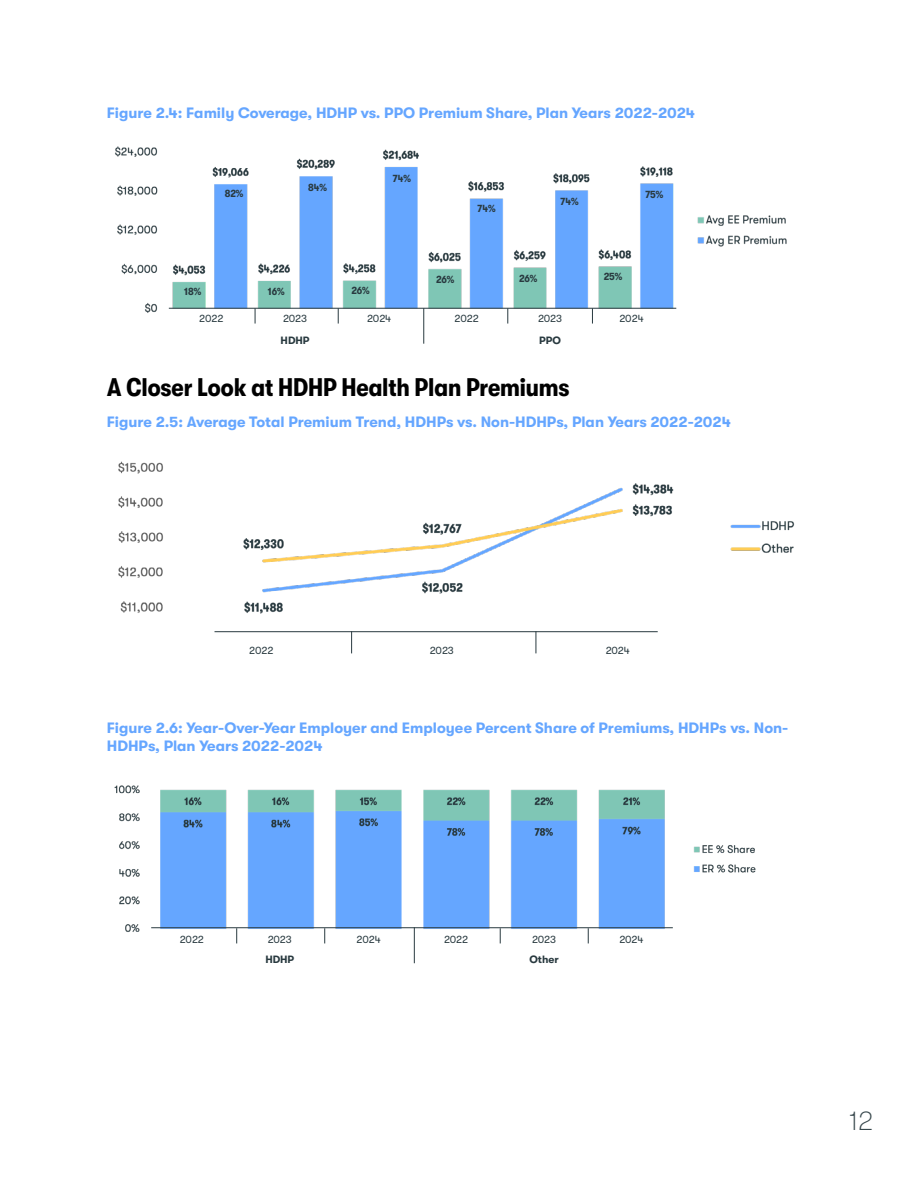
<style>
.page{position:relative;width:918px;height:1188px;background:#fff}
.page>*{position:absolute;margin:0;border:0;box-sizing:border-box;transform-origin:0 0}
.t1{font:100 27px "GT Walsheim Pro";color:#36464b}
.t2{font:700 condensed 25.5px "GT Walsheim Pro";letter-spacing:-.005em;color:#000}
.t3{font:700 15px/18px "GT Walsheim Pro";color:#65a6ff}
.t4{font:10.65px "GT Walsheim Pro";letter-spacing:-.005em;color:#293a40}
.t5{font:700 condensed 10.65px "GT Walsheim Pro";letter-spacing:-.005em;color:#293a40}
.t6{font:700 10.65px "GT Walsheim Pro";letter-spacing:-.005em;color:#293a40}
</style>
<div class="page">
<hr style="left:215px;top:631px;width:443px;height:1px;background:#293a40">
<img style="left:118px;top:461px;width:677px;height:153px">
<img style="left:114px;top:785px;width:642px;height:158px">
<img style="left:115px;top:146px;width:672px;height:176px">
<hr style="left:423px;top:308px;width:1px;height:36px;background:#293a40">
<hr style="left:151px;top:927px;width:522px;height:1px;background:#293a40">
<hr style="left:414px;top:927px;width:1px;height:36px;background:#293a40">
<hr style="left:169px;top:308px;width:507px;height:1px;background:#293a40">
<svg style="left:351px;top:631px;width:1px;height:22px"></svg>
<svg style="left:535px;top:631px;width:1px;height:22px"></svg>
<svg style="left:255px;top:308px;width:1px;height:16px"></svg>
<svg style="left:508px;top:308px;width:1px;height:16px"></svg>
<svg style="left:338px;top:308px;width:1px;height:16px"></svg>
<svg style="left:592px;top:308px;width:1px;height:16px"></svg>
<svg style="left:236px;top:928px;width:1px;height:15px"></svg>
<svg style="left:500px;top:928px;width:1px;height:15px"></svg>
<svg style="left:324px;top:928px;width:1px;height:15px"></svg>
<svg style="left:588px;top:928px;width:1px;height:15px"></svg>
<p class="t3" style="left:107px;top:104px;width:590px">Figure 2.4: Family Coverage, HDHP vs. PPO Premium Share, Plan Years 2022-2024</p>
<p class="t5" style="left:225px;top:188px;width:20px">82%</p>
<p class="t5" style="left:308px;top:182px;width:20px">84%</p>
<p class="t5" style="left:393px;top:172px;width:20px">74%</p>
<p class="t5" style="left:184px;top:286px;width:18px">18%</p>
<p class="t5" style="left:268px;top:286px;width:18px">16%</p>
<p class="t5" style="left:352px;top:284px;width:20px">26%</p>
<p class="t5" style="left:477px;top:203px;width:20px">74%</p>
<p class="t5" style="left:560px;top:195px;width:20px">74%</p>
<p class="t5" style="left:645px;top:188px;width:19px">75%</p>
<p class="t5" style="left:436px;top:274px;width:20px">26%</p>
<p class="t5" style="left:519px;top:272px;width:20px">26%</p>
<p class="t5" style="left:604px;top:271px;width:20px">25%</p>
<p class="t4" style="left:199px;top:313px;width:26px">2022</p>
<p class="t4" style="left:455px;top:313px;width:26px">2022</p>
<p class="t6" style="left:281px;top:334px;width:30px">HDHP</p>
<p class="t6" style="left:539px;top:334px;width:23px">PPO</p>
<p class="t4" style="left:283px;top:313px;width:26px">2023</p>
<p class="t4" style="left:367px;top:313px;width:26px">2024</p>
<p class="t4" style="left:538px;top:313px;width:26px">2023</p>
<p class="t4" style="left:619px;top:313px;width:26px">2024</p>
<h2 class="t2" style="left:107px;top:373px;width:464px">A Closer Look at HDHP Health Plan Premiums</h2>
<p class="t3" style="left:107px;top:413px;width:626px">Figure 2.5: Average Total Premium Trend, HDHPs vs. Non-HDHPs, Plan Years 2022-2024</p>
<p class="t4" style="left:249px;top:645px;width:26px">2022</p>
<p class="t4" style="left:430px;top:645px;width:26px">2023</p>
<p class="t4" style="left:606px;top:645px;width:26px">2024</p>
<p class="t3" style="left:107px;top:719px;width:683px">Figure 2.6: Year-Over-Year Employer and Employee Percent Share of Premiums, HDHPs vs. Non-<br>HDHPs, Plan Years 2022-2024</p>
<p class="t4" style="left:180px;top:933px;width:26px">2022</p>
<p class="t4" style="left:268px;top:933px;width:26px">2023</p>
<p class="t4" style="left:357px;top:933px;width:26px">2024</p>
<p class="t4" style="left:444px;top:933px;width:26px">2022</p>
<p class="t4" style="left:532px;top:933px;width:26px">2023</p>
<p class="t4" style="left:619px;top:933px;width:26px">2024</p>
<p class="t6" style="left:265px;top:954px;width:30px">HDHP</p>
<p class="t6" style="left:530px;top:954px;width:31px">Other</p>
<h1 class="t1" style="left:849px;top:1106px;width:26px">12</h1>
</div>
